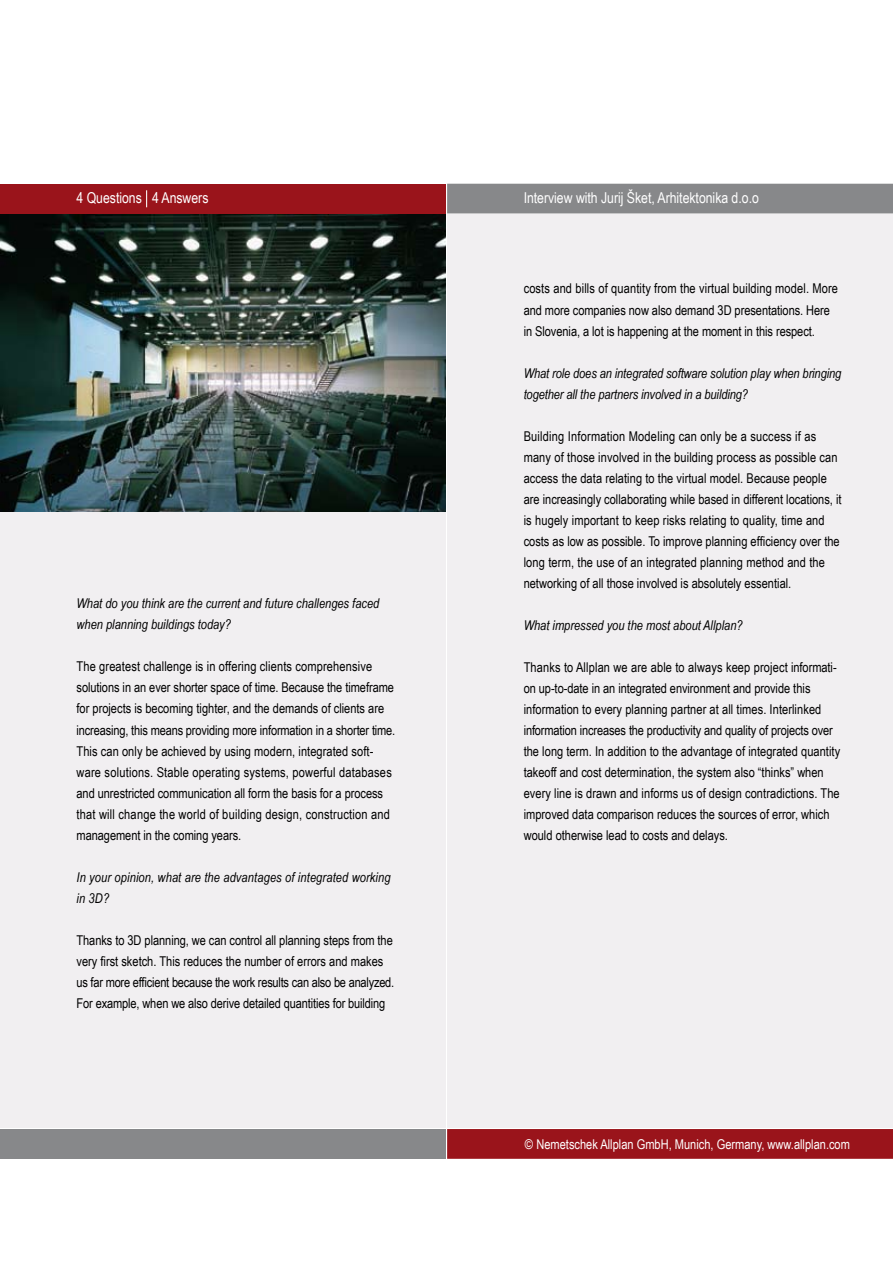
<style>
.page{position:relative;width:893px;height:1263px;background:#fff}
.page>*{position:absolute;margin:0;border:0;box-sizing:border-box;transform-origin:0 0}
.t1{font:15px "Arial Narrow";color:#fff}
.t2{font:13.5px/21px "Arial Narrow";color:#000}
.t3{font:italic 13.5px/21px "Arial Narrow";color:#000}
.t4{font:13.5px "Arial Narrow";color:#fff}
</style>
<div class="page">
<div style="left:0;top:251px;width:446px;height:877px;background:#f1eff1"></div>
<img style="left:0;top:215px;width:446px;height:297px">
<div style="left:447px;top:1129px;width:446px;height:30px;background:#9a141b"></div>
<div style="left:0;top:184px;width:446px;height:29px;background:#9a141b"></div>
<div style="left:0;top:1129px;width:446px;height:30px;background:#87888a"></div>
<div style="left:447px;top:215px;width:446px;height:913px;background:#f1eff1"></div>
<div style="left:447px;top:184px;width:446px;height:29px;background:#87888a"></div>
<svg style="left:146px;top:190px;width:1px;height:17px"></svg>
<p class="t1" style="left:77px;top:187px;width:133px">4 Questions 4 Answers</p>
<p class="t1" style="left:524px;top:187px;width:237px">Interview with Jurij Šket, Arhitektonika d.o.o</p>
<p class="t3" style="left:77px;top:593px;width:304px">What do you think are the current and future challenges faced when planning buildings today?</p>
<p class="t2" style="left:77px;top:656px;width:320px">The greatest challenge is in offering clients comprehensive solutions in an ever shorter space of time. Because the timeframe for projects is becoming tighter, and the demands of clients are increasing, this means providing more information in a shorter time.<br>This can only be achieved by using modern, integrated soft&shy;ware solutions. Stable operating systems, powerful databases and unrestricted communication all form the basis for a process that will change the world of building design, construction and management in the coming years.</p>
<p class="t3" style="left:77px;top:866px;width:316px">In your opinion, what are the advantages of integrated working in 3D?</p>
<p class="t2" style="left:77px;top:929px;width:319px">Thanks to 3D planning, we can control all planning steps from the very first sketch. This reduces the number of errors and makes us far more efficient because the work results can also be analyzed.<br>For example, when we also derive detailed quantities for building</p>
<p class="t2" style="left:524px;top:278px;width:316px">costs and bills of quantity from the virtual building model. More and more companies now also demand 3D presentations. Here in Slovenia, a lot is happening at the moment in this respect.</p>
<p class="t3" style="left:524px;top:362px;width:319px">What role does an integrated software solution play when bringing together all the partners involved in a building?</p>
<p class="t2" style="left:524px;top:425px;width:319px">Building Information Modeling can only be a success if as many of those involved in the building process as possible can access the data relating to the virtual model. Because people are increasingly collaborating while based in different locations, it is hugely important to keep risks relating to quality, time and costs as low as possible. To improve planning efficiency over the long term, the use of an integrated planning method and the networking of all those involved is absolutely essential.</p>
<p class="t3" style="left:524px;top:614px;width:220px">What impressed you the most about Allplan?</p>
<p class="t2" style="left:524px;top:656px;width:318px">Thanks to Allplan we are able to always keep project informati&shy;on up-to-date in an integrated environment and provide this information to every planning partner at all times. Interlinked information increases the productivity and quality of projects over the long term. In addition to the advantage of integrated quantity takeoff and cost determination, the system also “thinks” when every line is drawn and informs us of design contradictions. The improved data comparison reduces the sources of error, which would otherwise lead to costs and delays.</p>
<p class="t4" style="left:525px;top:1134px;width:327px">© Nemetschek Allplan GmbH, Munich, Germany, www.allplan.com</p>
</div>
